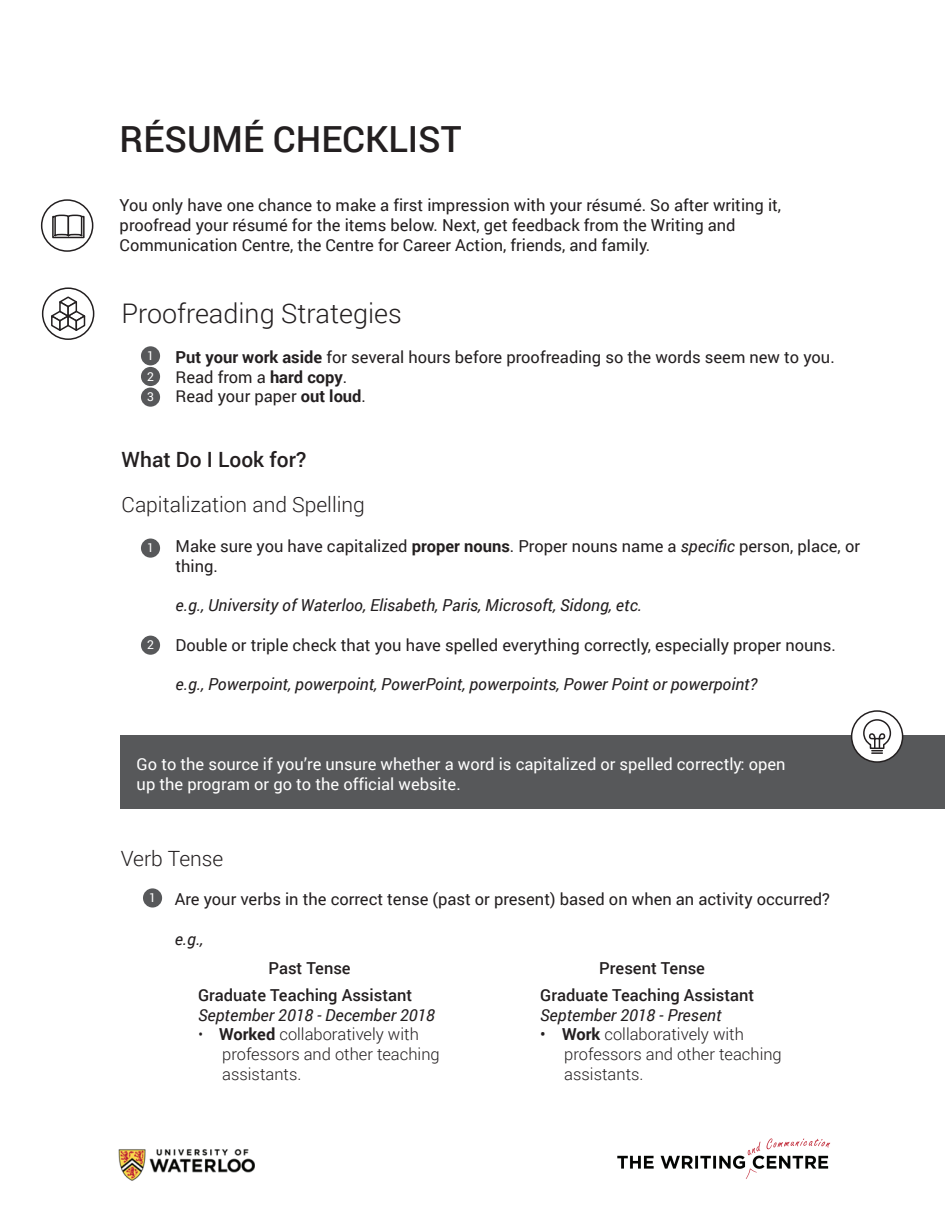
<style>
.page{position:relative;width:945px;height:1215px;background:#fff}
.page>*{position:absolute;margin:0;border:0;box-sizing:border-box;transform-origin:0 0}
.t1{font:500 36px "Roboto";color:#231f20}
.t2{font:300 27px "Roboto";color:#231f20}
.t3{font:300 21px "Roboto";color:#231f20}
.t4{font:500 21px "Roboto";color:#231f20}
.t5{font:16.5px/19.8px "Roboto";color:#231f20}
.t6{font:italic 16.5px "Roboto";color:#231f20}
.t7{font:300 16.5px/19.8px "Roboto";color:#231f20}
.t8{font:16.5px/19.8px "Roboto";color:#fff}
.t9{font:500 16.5px "Roboto";color:#231f20}
.t10{font:12.3px/20.7px "Roboto";color:#fff}
.s1{font-weight:700}
.s2{font-style:italic}
.s3{font-weight:100}
.s4{font-weight:400}
</style>
<div class="page">
<div style="left:41px;top:199px;width:52px;height:53px;border:2px solid #231f20;border-radius:50%"></div>
<div style="left:52px;top:216px;width:33px;height:22px;border:2px solid #231f20"></div>
<svg style="left:54px;top:214px;width:29px;height:23px"></svg>
<img style="left:617px;top:1138px;width:214px;height:41px">
<img style="left:119px;top:1149px;width:136px;height:32px">
<svg style="left:43px;top:288px;width:51px;height:51px"></svg>
<div style="left:42px;top:287px;width:52px;height:53px;border:2px solid #231f20;border-radius:50%"></div>
<svg style="left:50px;top:295px;width:37px;height:37px"></svg>
<div style="left:141px;top:346px;width:19px;height:19px;background:#57585a;border-radius:50%"></div>
<div style="left:141px;top:367px;width:19px;height:19px;background:#57585a;border-radius:50%"></div>
<div style="left:141px;top:539px;width:19px;height:19px;background:#57585a;border-radius:50%"></div>
<div style="left:141px;top:636px;width:19px;height:19px;background:#57585a;border-radius:50%"></div>
<div style="left:141px;top:388px;width:19px;height:19px;background:#57585a;border-radius:50%"></div>
<div style="left:120px;top:735px;width:825px;height:74px;background:#57585a"></div>
<div style="left:852px;top:711px;width:51px;height:51px;background:#fff;border-radius:50%"></div>
<div style="left:851px;top:710px;width:52px;height:53px;border:2px solid #231f20;border-radius:50%"></div>
<svg style="left:863px;top:719px;width:29px;height:35px"></svg>
<div style="left:143px;top:888px;width:19px;height:20px;background:#57585a;border-radius:50%"></div>
<h1 class="t1" style="left:120px;top:113px;width:344px">RÉSUMÉ CHECKLIST</h1>
<p class="t5" style="left:120px;top:195px;width:663px">You only have one chance to make a first impression with your résumé. So after writing it, proofread your résumé for the items below. Next, get feedback from the Writing and<br>Communication Centre, the Centre for Career Action, friends, and family.</p>
<h2 class="t2" style="left:122px;top:295px;width:282px">Proofreading Strategies</h2>
<p class="t5" style="left:176px;top:346px;width:661px"><span class="s1">Put your work aside</span> for several hours before proofreading so the words seem new to you.<br>Read from a <span class="s1">hard copy</span>.<br>Read your paper <span class="s1">out loud</span>.</p>
<p class="t10" style="left:147px;top:345px;width:8px">1<br>2</p>
<p class="t10" style="left:147px;top:386px;width:8px">3</p>
<p class="t4" style="left:122px;top:445px;width:186px">What Do I Look for?</p>
<p class="t3" style="left:122px;top:490px;width:245px">Capitalization and Spelling</p>
<p class="t5" style="left:176px;top:535px;width:686px">Make sure you have capitalized <span class="s1">proper nouns</span>. Proper nouns name a <span class="s2">specific</span> person, place, or thing.</p>
<p class="t6" style="left:176px;top:594px;width:468px">e.g., University of Waterloo, Elisabeth, Paris, Microsoft, Sidong, etc.</p>
<p class="t5" style="left:176px;top:634px;width:662px">Double or triple check that you have spelled everything correctly, especially proper nouns.</p>
<p class="t6" style="left:176px;top:673px;width:583px">e.g., Powerpoint, powerpoint, PowerPoint, powerpoints, Power Point or powerpoint?</p>
<p class="t10" style="left:147px;top:535px;width:8px">2</p>
<p class="t10" style="left:147px;top:537px;width:8px">1</p>
<p class="t10" style="left:147px;top:634px;width:8px">2</p>
<p class="t10" style="left:146px;top:750px;width:8px">3</p>
<p class="t8" style="left:137px;top:753px;width:650px">Go to the source if you’re unsure whether a word is capitalized or spelled correctly: open up the program or go to the official website.</p>
<p class="t3" style="left:121px;top:844px;width:104px">Verb Tense</p>
<p class="t5" style="left:175px;top:889px;width:657px">Are your verbs in the correct tense (past or present) based on when an activity occurred?</p>
<p class="t6" style="left:175px;top:928px;width:30px">e.g.,</p>
<p class="t9" style="left:198px;top:983px;width:216px">Graduate Teaching Assistant</p>
<p class="t6" style="left:198px;top:1003px;width:238px">September 2018 - December 2018</p>
<p class="t7" style="left:222px;top:1024px;width:219px;text-indent:-24px"><span class="s3">•</span> <span class="s1">Worked</span> collaboratively with professors and other teaching assistants.</p>
<p class="t10" style="left:149px;top:887px;width:8px">1</p>
<p class="t9" style="left:599px;top:957px;width:107px">Present Tense</p>
<p class="t9" style="left:269px;top:957px;width:84px">Past Tense</p>
<p class="t9" style="left:540px;top:983px;width:216px">Graduate Teaching Assistant</p>
<p class="t6" style="left:540px;top:1003px;width:183px">September 2018 - Present</p>
<p class="t7" style="left:564px;top:1024px;width:219px;text-indent:-24px"><span class="s4">•</span> <span class="s1">Work</span> collaboratively with professors and other teaching assistants.</p>
</div>
